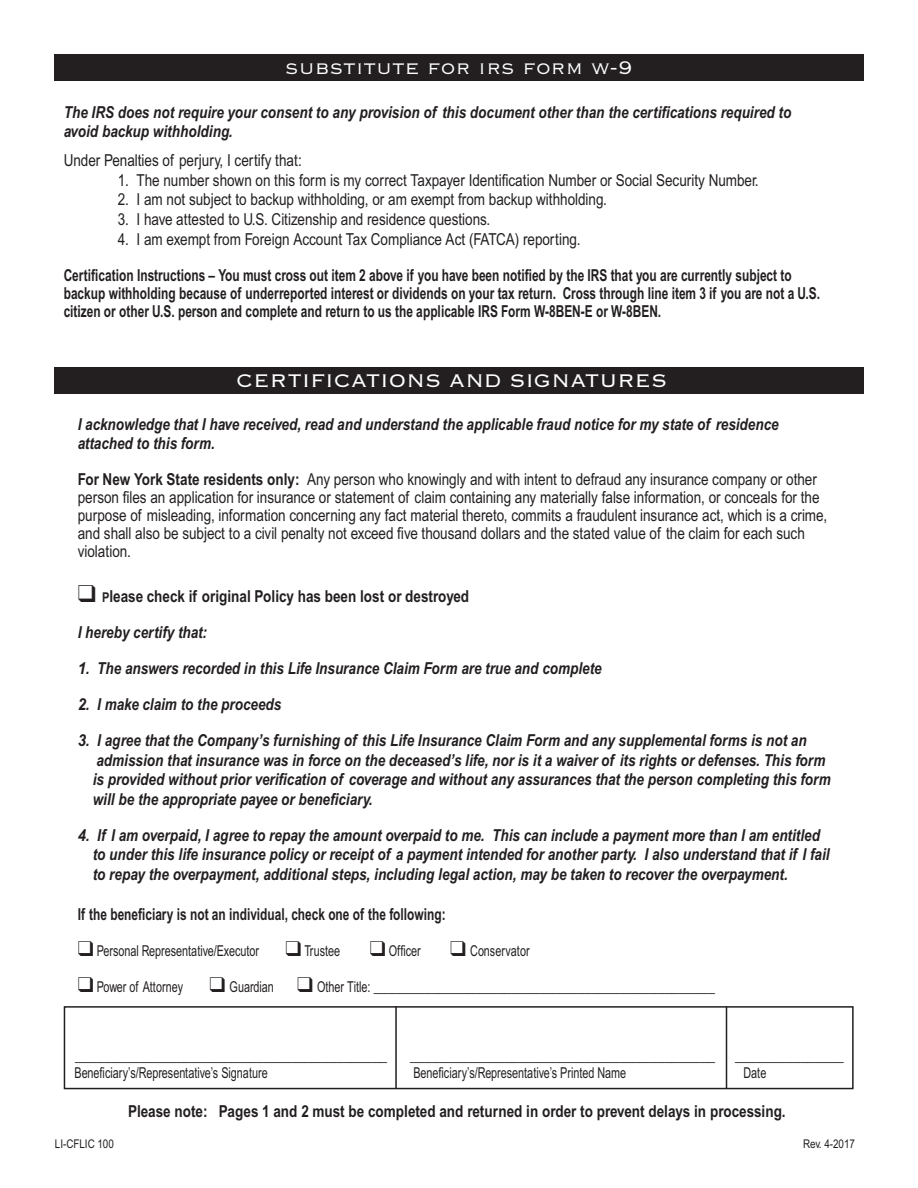
<style>
.page{position:relative;width:918px;height:1188px;background:#fff}
.page>*{position:absolute;margin:0;border:0;box-sizing:border-box;transform-origin:0 0}
.t1{font:24px "Copperplate Thirty Two BC";letter-spacing:.01em;color:#fff}
.t2{font:16.5px/18px "Arial Narrow";color:#231f20}
.t3{font:italic 700 16.5px/19.8px "Arial Narrow";color:#231f20}
.t4{font:700 16.5px/18px "Arial Narrow";color:#231f20;scale:.88 1}
.t5{font:italic 700 16.5px "Arial Narrow";color:#231f20;scale:1.1 1}
.t6{font:700 16.5px "Arial Narrow";color:#231f20}
.t7{font:15px "Arial Narrow";color:#231f20;scale:.88 1}
.t8{font:12px "Arial Narrow";color:#231f20}
.s1{font-weight:700}
.s2{font-size:13.5px}
.s3{font-weight:400;font-size:15px}
</style>
<div class="page">
<div style="left:54px;top:367px;width:810px;height:27px;background:#231f20"></div>
<div style="left:54px;top:54px;width:810px;height:27px;background:#231f20"></div>
<div style="left:64px;top:1006px;width:790px;height:83px;border:2px solid #231f20"></div>
<hr style="left:395px;top:1006px;width:2px;height:83px;background:#231f20">
<hr style="left:726px;top:1006px;width:1px;height:83px;background:#231f20">
<p class="t1" style="left:285px;top:55px;width:349px">substitute for irs form w-9</p>
<p class="t3" style="left:64px;top:102px;width:729px">The IRS does not require your consent to any provision of this document other than the certifications required to avoid backup withholding.</p>
<p class="t2" style="left:64px;top:151px;width:240px">Under Penalties of perjury, I certify that:</p>
<p class="t2" style="left:118px;top:171px;width:642px">1. The number shown on this form is my correct Taxpayer Identification Number or Social Security Number.</p>
<p class="t2" style="left:118px;top:190px;width:491px">2. I am not subject to backup withholding, or am exempt from backup withholding.</p>
<p class="t2" style="left:118px;top:210px;width:374px">3. I have attested to U.S. Citizenship and residence questions.</p>
<p class="t2" style="left:118px;top:230px;width:464px">4. I am exempt from Foreign Account Tax Compliance Act (FATCA) reporting.</p>
<p class="t4" style="left:64px;top:266px;width:861px">Certification Instructions – You must cross out item 2 above if you have been notified by the IRS that you are currently subject to backup withholding because of underreported interest or dividends on your tax return. Cross through line item 3 if you are not a U.S. citizen or other U.S. person and complete and return to us the applicable IRS Form W-8BEN-E or W-8BEN.</p>
<p class="t1" style="left:236px;top:368px;width:433px">CERTIFICATIONS AND SIGNATURES</p>
<p class="t3" style="left:78px;top:414px;width:702px">I acknowledge that I have received, read and understand the applicable fraud notice for my state of residence</p>
<p class="t3" style="left:78px;top:433px;width:139px">attached to this form.</p>
<p class="t2" style="left:78px;top:470px;width:751px"><span class="s1">For New York State residents only:</span> Any person who knowingly and with intent to defraud any insurance company or other person files an application for insurance or statement of claim containing any materially false information, or conceals for the purpose of misleading, information concerning any fact material thereto, commits a fraudulent insurance act, which is a crime, and shall also be subject to a civil penalty not exceed five thousand dollars and the stated value of the claim for each such violation.</p>
<p class="t6" style="left:78px;top:587px;width:393px">❑ <span class="s2">P</span>lease check if original Policy has been lost or destroyed</p>
<p class="t3" style="left:78px;top:622px;width:131px">I hereby certify that:</p>
<p class="t5" style="left:78px;top:659px;width:478px">1. The answers recorded in this Life Insurance Claim Form are true and complete</p>
<p class="t5" style="left:78px;top:695px;width:187px">2. I make claim to the proceeds</p>
<p class="t5" style="left:78px;top:731px;width:664px">3. I agree that the Company’s furnishing of this Life Insurance Claim Form and any supplemental forms is not an</p>
<p class="t3" style="left:96px;top:750px;width:731px">admission that insurance was in force on the deceased’s life, nor is it a waiver of its rights or defenses. This form</p>
<p class="t3" style="left:93px;top:769px;width:740px">is provided without prior verification of coverage and without any assurances that the person completing this form</p>
<p class="t3" style="left:93px;top:789px;width:281px">will be the appropriate payee or beneficiary.</p>
<p class="t5" style="left:78px;top:825px;width:676px">4. If I am overpaid, I agree to repay the amount overpaid to me. This can include a payment more than I am entitled</p>
<p class="t3" style="left:93px;top:844px;width:738px">to under this life insurance policy or receipt of a payment intended for another party. I also understand that if I fail</p>
<p class="t3" style="left:93px;top:864px;width:697px">to repay the overpayment, additional steps, including legal action, may be taken to recover the overpayment.</p>
<p class="t4" style="left:78px;top:905px;width:420px">If the beneficiary is not an individual, check one of the following:</p>
<p class="t7" style="left:78px;top:942px;width:208px">❑ Personal Representative/Executor</p>
<p class="t7" style="left:286px;top:942px;width:64px">❑ Trustee</p>
<p class="t7" style="left:370px;top:942px;width:59px">❑ Officer</p>
<p class="t7" style="left:450px;top:942px;width:92px">❑ Conservator</p>
<p class="t7" style="left:78px;top:978px;width:121px">❑ Power of Attorney</p>
<p class="t4" style="left:210px;top:977px;width:576px">❑ <span class="s3">Guardian</span> ❑ <span class="s3">Other Title:</span> _______________________________________________</p>
<p class="t4" style="left:75px;top:1046px;width:356px">___________________________________________</p>
<p class="t4" style="left:410px;top:1046px;width:494px">__________________________________________ _______________</p>
<p class="t7" style="left:74px;top:1064px;width:221px">Beneficiary’s/Representative’s Signature</p>
<p class="t7" style="left:413px;top:1064px;width:243px">Beneficiary’s/Representative’s Printed Name</p>
<p class="t7" style="left:743px;top:1064px;width:28px">Date</p>
<p class="t6" style="left:128px;top:1101px;width:659px">Please note: Pages 1 and 2 must be completed and returned in order to prevent delays in processing.</p>
<p class="t8" style="left:55px;top:1136px;width:60px">LI-CFLIC 100</p>
<p class="t8" style="left:803px;top:1136px;width:53px">Rev. 4-2017</p>
</div>
